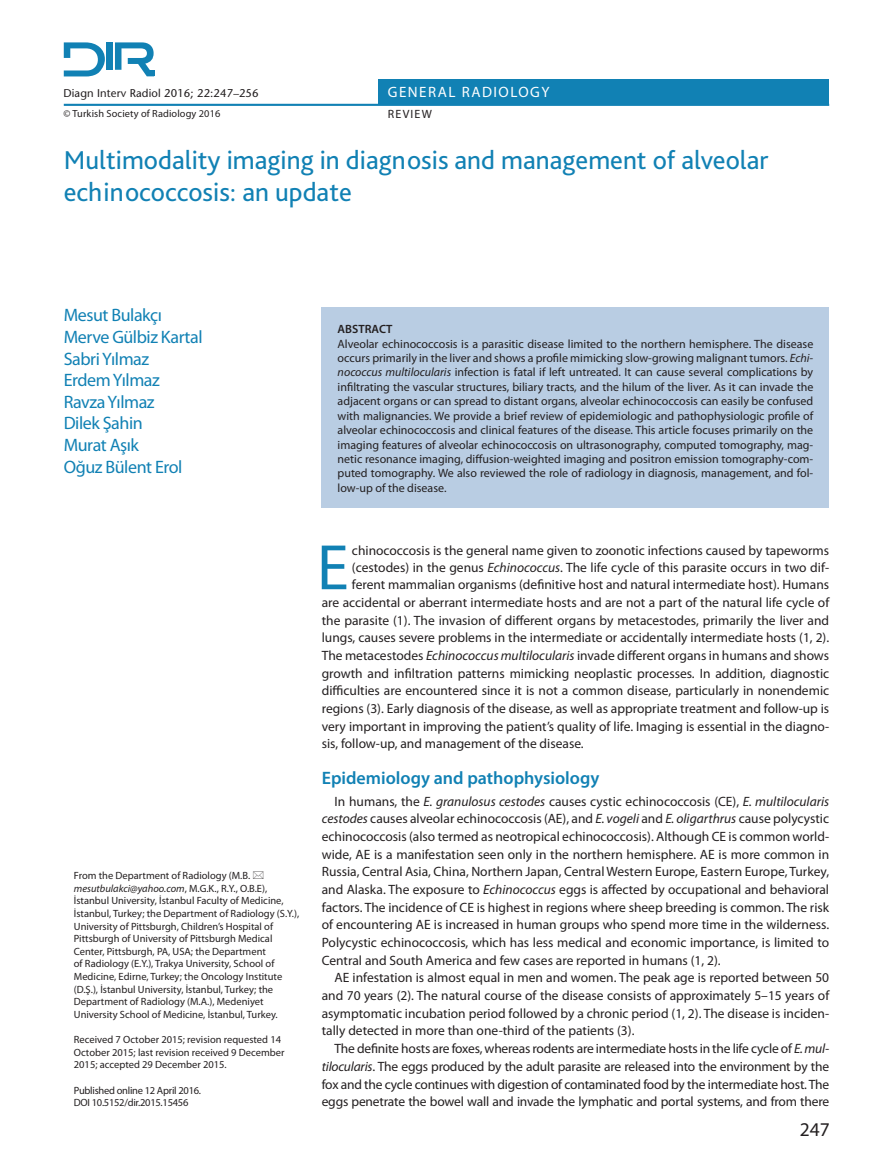
<style>
.page{position:relative;width:893px;height:1170px;background:#fff}
.page>*{position:absolute;margin:0;border:0;box-sizing:border-box;transform-origin:0 0}
.t1{font:64.65px "Myriad Pro";color:#1181b4}
.t2{font:27px/32.4px "Bliss Pro";color:#1181b4}
.t3{font:19.5px "Myriad Pro";color:#231f20}
.t4{font:18px "Myriad Pro";letter-spacing:-.025em;color:#1181b4}
.t5{font:600 18px "Myriad Pro";color:#1181b4}
.t6{font:15px "Myriad Pro";letter-spacing:.1em;color:#fff}
.t7{font:13.5px/17.7px "Myriad Pro";color:#231f20;text-align:justify}
.t8{font:12px/14.4px "Myriad Pro";color:#231f20;text-align:justify}
.t9{font:600 12px "Myriad Pro";color:#231f20}
.t10{font:11.25px "Stone Sans Normal Tr";letter-spacing:.01em;color:#231f20}
.t11{font:10.5px/12.6px "Myriad Pro";color:#231f20}
.t12{font:10.5px "Myriad Pro";letter-spacing:-.025em;color:#231f20}
.t13{font:10.35px "Myriad Pro";letter-spacing:.01em;color:#231f20}
.s1{font-style:italic}
</style>
<div class="page">
<div style="left:378px;top:79px;width:451px;height:26px;background:#1181b4"></div>
<hr style="left:64px;top:104px;width:765px;height:2px;background:#1181b4">
<div style="left:147px;top:70px;width:8px;height:6px;background:#1181b4"></div>
<div style="left:106px;top:42px;width:7px;height:28px;background:#1181b4"></div>
<svg style="left:64px;top:42px;width:41px;height:34px"></svg>
<svg style="left:115px;top:42px;width:39px;height:34px"></svg>
<div style="left:322px;top:308px;width:507px;height:200px;background:#b9cde3"></div>
<p class="t10" style="left:63px;top:86px;width:197px">Diagn Interv Radiol 2016; 22:247–256</p>
<p class="t13" style="left:63px;top:107px;width:159px">© Turkish Society of Radiology 2016</p>
<p class="t6" style="left:388px;top:83px;width:163px">GENERAL RADIOLOGY</p>
<p class="t8" style="left:388px;top:107px;width:46px">REVIEW</p>
<p class="t2" style="left:64px;top:143px;width:706px">Multimodality imaging in diagnosis and management of alveolar echinococcosis: an update</p>
<p class="t4" style="left:64px;top:304px;width:100px">Mesut Bulakçı</p>
<p class="t4" style="left:64px;top:326px;width:140px">Merve Gülbiz Kartal</p>
<p class="t4" style="left:64px;top:347px;width:87px">Sabri Yılmaz</p>
<p class="t4" style="left:64px;top:369px;width:98px">Erdem Yılmaz</p>
<p class="t4" style="left:64px;top:390px;width:92px">Ravza Yılmaz</p>
<p class="t4" style="left:64px;top:412px;width:81px">Dilek Şahin</p>
<p class="t4" style="left:64px;top:434px;width:77px">Murat Aşık</p>
<p class="t4" style="left:64px;top:455px;width:120px">Oğuz Bülent Erol</p>
<p class="t11" style="left:74px;top:869px;width:227px">From the Department of Radiology (M.B. <span class="s1">mesutbulakci@yahoo.com</span>, M.G.K., R.Y., O.B.E), İstanbul University, İstanbul Faculty of Medicine, İstanbul, Turkey; the Department of Radiology (S.Y.), University of Pittsburgh, Children’s Hospital of</p>
<p class="t11" style="left:74px;top:932px;width:210px">Pittsburgh of University of Pittsburgh Medical Center, Pittsburgh, PA, USA; the Department<br>of Radiology (E.Y.), Trakya University, School of Medicine, Edirne, Turkey; the Oncology Institute (D.Ş.), İstanbul University, İstanbul, Turkey; the Department of Radiology (M.A.), Medeniyet University School of Medicine, İstanbul, Turkey.</p>
<p class="t11" style="left:74px;top:1033px;width:212px">Received 7 October 2015; revision requested 14<br>October 2015; last revision received 9 December<br>2015; accepted 29 December 2015.</p>
<p class="t12" style="left:74px;top:1083px;width:129px">Published online 12 April 2016.</p>
<p class="t12" style="left:74px;top:1096px;width:116px">DOI 10.5152/dir.2015.15456</p>
<p class="t9" style="left:338px;top:321px;width:56px">ABSTRACT</p>
<p class="t8" style="left:338px;top:336px;width:477px">Alveolar echinococcosis is a parasitic disease limited to the northern hemisphere. The disease occurs primarily in the liver and shows a profile mimicking slow-growing malignant tumors. <span class="s1">Echi&shy;nococcus multilocularis</span> infection is fatal if left untreated. It can cause several complications by infiltrating the vascular structures, biliary tracts, and the hilum of the liver. As it can invade the adjacent organs or can spread to distant organs, alveolar echinococcosis can easily be confused with malignancies. We provide a brief review of epidemiologic and pathophysiologic profile of alveolar echinococcosis and clinical features of the disease. This article focuses primarily on the imaging features of alveolar echinococcosis on ultrasonography, computed tomography, mag&shy;netic resonance imaging, diffusion-weighted imaging and positron emission tomography-com&shy;puted tomography. We also reviewed the role of radiology in diagnosis, management, and fol&shy;low-up of the disease.</p>
<p class="t1" style="left:317px;top:527px;width:33px">E</p>
<p class="t7" style="left:352px;top:541px;width:479px">chinococcosis is the general name given to zoonotic infections caused by tapeworms</p>
<p class="t7" style="left:352px;top:558px;width:479px">(cestodes) in the genus <span class="s1">Echinococcus</span>. The life cycle of this parasite occurs in two dif-</p>
<p class="t7" style="left:352px;top:575px;width:479px">ferent mammalian organisms (definitive host and natural intermediate host). Humans</p>
<p class="t7" style="left:322px;top:593px;width:509px">are accidental or aberrant intermediate hosts and are not a part of the natural life cycle of</p>
<p class="t7" style="left:322px;top:611px;width:509px">the parasite (1). The invasion of different organs by metacestodes, primarily the liver and</p>
<p class="t7" style="left:322px;top:628px;width:509px">lungs, causes severe problems in the intermediate or accidentally intermediate hosts (1, 2).</p>
<p class="t7" style="left:322px;top:646px;width:509px">The metacestodes <span class="s1">Echinococcus multilocularis</span> invade different organs in humans and shows</p>
<p class="t7" style="left:322px;top:664px;width:509px">growth and infiltration patterns mimicking neoplastic processes. In addition, diagnostic</p>
<p class="t7" style="left:322px;top:681px;width:509px">difficulties are encountered since it is not a common disease, particularly in nonendemic</p>
<p class="t7" style="left:322px;top:699px;width:509px">regions (3). Early diagnosis of the disease, as well as appropriate treatment and follow-up is</p>
<p class="t7" style="left:322px;top:717px;width:509px">very important in improving the patient’s quality of life. Imaging is essential in the diagno-</p>
<p class="t7" style="left:322px;top:734px;width:263px">sis, follow-up, and management of the disease.</p>
<p class="t5" style="left:322px;top:766px;width:279px">Epidemiology and pathophysiology</p>
<p class="t7" style="left:322px;top:792px;width:509px;text-indent:13px">In humans, the <span class="s1">E. granulosus cestodes</span> causes cystic echinococcosis (CE), <span class="s1">E. multilocularis cestodes</span> causes alveolar echinococcosis (AE), and <span class="s1">E. vogeli</span> and <span class="s1">E. oligarthrus</span> cause polycystic echinococcosis (also termed as neotropical echinococcosis). Although CE is common world&shy;wide, AE is a manifestation seen only in the northern hemisphere. AE is more common in Russia, Central Asia, China, Northern Japan, Central Western Europe, Eastern Europe, Turkey, and Alaska. The exposure to <span class="s1">Echinococcus</span> eggs is affected by occupational and behavioral factors. The incidence of CE is highest in regions where sheep breeding is common. The risk of encountering AE is increased in human groups who spend more time in the wilderness.<br>Polycystic echinococcosis, which has less medical and economic importance, is limited to Central and South America and few cases are reported in humans (1, 2).</p>
<p class="t7" style="left:322px;top:968px;width:509px;text-indent:13px">AE infestation is almost equal in men and women. The peak age is reported between 50 and 70 years (2). The natural course of the disease consists of approximately 5–15 years of asymptomatic incubation period followed by a chronic period (1, 2). The disease is inciden&shy;tally detected in more than one-third of the patients (3).</p>
<p class="t7" style="left:322px;top:1039px;width:509px;text-indent:13px">The definite hosts are foxes, whereas rodents are intermediate hosts in the life cycle of <span class="s1">E. mul&shy;tilocularis</span>. The eggs produced by the adult parasite are released into the environment by the fox and the cycle continues with digestion of contaminated food by the intermediate host. The eggs penetrate the bowel wall and invade the lymphatic and portal systems, and from there</p>
<p class="t3" style="left:800px;top:1116px;width:32px">247</p>
</div>
